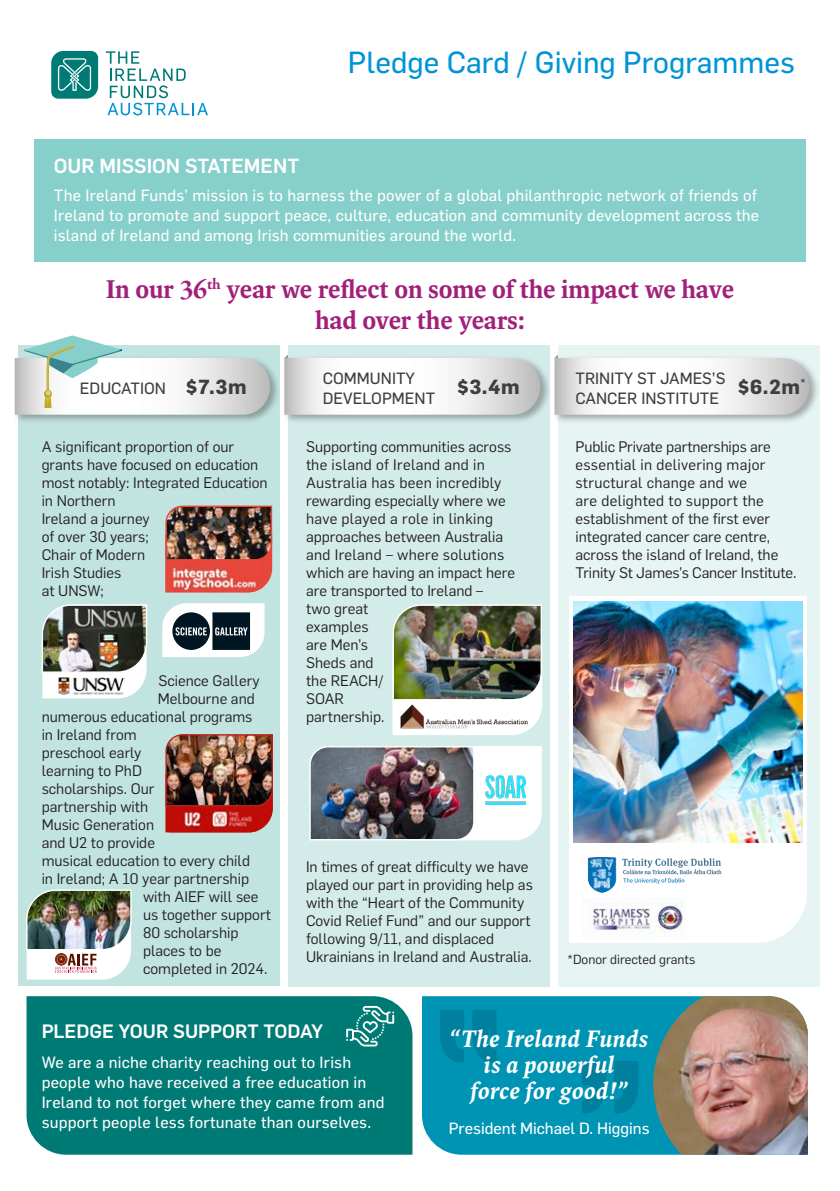
<style>
.page{position:relative;width:840px;height:1191px;background:#fff}
.page>*{position:absolute;margin:0;border:0;box-sizing:border-box;transform-origin:0 0}
.Intro_Para{font:30px "Flama Basic";color:#0094d7}
.Header_2__Intro{font:500 28px/31px "Spinoza OT";letter-spacing:-.01em;color:#a0207a;text-align:center}
.Timeline_INFO{font:italic 500 26px/26px "Spinoza OT";letter-spacing:.01em;color:#fff;text-align:center}
.Project_Name{font:500 20px "Flama";color:#fff}
.SubSubTitle_Caps{font:700 20px "Flama";color:#3e3e3f}
.Project_Name-2{font:500 19px "Flama";color:#fff}
.Intro_Para-2{font:16px/20px "Flama Basic";letter-spacing:.015em;color:#fff}
.Body{font:16px/20px "Flama Basic";color:#3e3e3f}
.Infographic_Heading{font:16px "Flama Basic";color:#fff}
.Project_Heading{font:15px/18px "Flama";color:#231f20}
.Body-2{font:13px "Flama";color:#231f20}
.s1{font-family:"Garamond Premr Pro";font-weight:700}
</style>
<div class="page">
<div style="left:19px;top:345px;width:261px;height:641px;background:#c2e4e1"></div>
<div style="left:288px;top:345px;width:261px;height:641px;background:#d3ecea"></div>
<div style="left:558px;top:345px;width:261px;height:641px;background:#e6f4f3"></div>
<div style="left:34px;top:139px;width:771px;height:123px;background:#86cfca"></div>
<svg style="left:51px;top:51px;width:47px;height:48px;background:#2c918c"></svg>
<svg style="left:106px;top:51px;width:102px;height:64px"></svg>
<div style="left:27px;top:996px;width:385px;height:158px;background:#007a75"></div>
<svg style="left:346px;top:1006px;width:48px;height:40px;background:#3a9894"></svg>
<div style="left:422px;top:996px;width:231px;height:158px;background:#0094b4"></div>
<img style="left:653px;top:996px;width:154px;height:158px">
<svg style="left:439px;top:1010px;width:57px;height:52px;background:#0085a5"></svg>
<svg style="left:581px;top:1060px;width:57px;height:53px;background:#0085a5"></svg>
<div style="left:13px;top:355px;width:267px;height:69px;background:#231f20;opacity:.35"></div>
<svg style="left:15px;top:335px;width:255px;height:80px"></svg>
<div style="left:282px;top:355px;width:268px;height:69px;background:#231f20;opacity:.35"></div>
<svg style="left:284px;top:354px;width:256px;height:61px;background:#e9ebeb"></svg>
<div style="left:552px;top:355px;width:267px;height:69px;background:#231f20;opacity:.35"></div>
<svg style="left:554px;top:355px;width:254px;height:60px"></svg>
<img style="left:165px;top:505px;width:108px;height:87px">
<img style="left:309px;top:746px;width:233px;height:95px">
<img style="left:165px;top:734px;width:108px;height:98px">
<svg style="left:162px;top:603px;width:102px;height:54px;background:#939da2"></svg>
<img style="left:392px;top:604px;width:150px;height:131px">
<img style="left:26px;top:889px;width:106px;height:90px">
<svg style="left:569px;top:596px;width:238px;height:347px;background:#f8fbfb"></svg>
<img style="left:584px;top:852px;width:144px;height:45px">
<img style="left:582px;top:899px;width:103px;height:39px">
<img style="left:573px;top:602px;width:228px;height:240px">
<img style="left:41px;top:604px;width:107px;height:94px">
<img style="left:59px;top:677px;width:65px;height:17px">
<p class="Intro_Para" style="left:348px;top:42px;width:448px">Pledge Card / Giving Programmes</p>
<p class="Project_Name" style="left:54px;top:151px;width:247px">OUR MISSION STATEMENT</p>
<p class="Intro_Para-2" style="left:54px;top:184px;width:706px">The Ireland Funds’ mission is to harness the power of a global philanthropic network of friends of<br>Ireland to promote and support peace, culture, education and community development across the island of Ireland and among Irish communities around the world.</p>
<p class="Header_2__Intro" style="left:106px;top:274px;width:629px">In our <span class="s1">36</span><sup>th</sup> year we reflect on some of the impact we have had over the years:</p>
<p class="Body" style="left:80px;top:377px;width:88px">EDUCATION</p>
<p class="Body" style="left:322px;top:367px;width:114px">COMMUNITY<br>DEVELOPMENT</p>
<p class="Body" style="left:575px;top:367px;width:151px">TRINITY ST JAMES’S<br>CANCER INSTITUTE</p>
<p class="SubSubTitle_Caps" style="left:737px;top:372px;width:69px">$6.2m<sup>*</sup></p>
<p class="SubSubTitle_Caps" style="left:186px;top:372px;width:62px">$7.3m</p>
<p class="SubSubTitle_Caps" style="left:457px;top:372px;width:64px">$3.4m</p>
<p class="Project_Heading" style="left:42px;top:436px;width:227px">A significant proportion of our grants have focused on education most notably: Integrated Education in Northern<br>Ireland a journey<br>of over 30 years;<br>Chair of Modern<br>Irish Studies<br>at UNSW;</p>
<p class="Project_Heading" style="left:158px;top:670px;width:103px">Science Gallery</p>
<p class="Project_Heading" style="left:158px;top:688px;width:98px">Melbourne and</p>
<p class="Project_Heading" style="left:42px;top:706px;width:212px">numerous educational programs</p>
<p class="Project_Heading" style="left:42px;top:724px;width:96px">in Ireland from</p>
<p class="Project_Heading" style="left:42px;top:742px;width:101px">preschool early</p>
<p class="Project_Heading" style="left:42px;top:760px;width:102px">learning to PhD</p>
<p class="Project_Heading" style="left:42px;top:778px;width:114px">scholarships. Our</p>
<p class="Project_Heading" style="left:42px;top:796px;width:108px">partnership with</p>
<p class="Project_Heading" style="left:42px;top:814px;width:114px">Music Generation</p>
<p class="Project_Heading" style="left:42px;top:832px;width:115px">and U2 to provide</p>
<p class="Project_Heading" style="left:42px;top:850px;width:210px">musical education to every child</p>
<p class="Project_Heading" style="left:42px;top:868px;width:209px">in Ireland; A 10 year partnership</p>
<p class="Project_Heading" style="left:143px;top:886px;width:117px">with AIEF will see</p>
<p class="Project_Heading" style="left:143px;top:904px;width:130px">us together support</p>
<p class="Project_Heading" style="left:143px;top:922px;width:97px">80 scholarship</p>
<p class="Project_Heading" style="left:143px;top:940px;width:80px">places to be</p>
<p class="Project_Heading" style="left:143px;top:958px;width:126px">completed in 2024.</p>
<p class="Project_Heading" style="left:306px;top:436px;width:210px">Supporting communities across the island of Ireland and in<br>Australia has been incredibly rewarding especially where we have played a role in linking approaches between Australia and Ireland – where solutions which are having an impact here are transported to Ireland –<br>two great<br>examples<br>are Men’s<br>Sheds and<br>the REACH/<br>SOAR<br>partnership.</p>
<p class="Project_Heading" style="left:306px;top:856px;width:228px">In times of great difficulty we have played our part in providing help as with the “Heart of the Community Covid Relief Fund” and our support following 9/11, and displaced Ukrainians in Ireland and Australia.</p>
<p class="Project_Heading" style="left:575px;top:436px;width:222px">Public Private partnerships are essential in delivering major structural change and we<br>are delighted to support the establishment of the first ever integrated cancer care centre, across the island of Ireland, the<br>Trinity St James’s Cancer Institute.</p>
<p class="Body-2" style="left:567px;top:950px;width:129px">*Donor directed grants</p>
<p class="Project_Name-2" style="left:42px;top:1017px;width:283px">PLEDGE YOUR SUPPORT TODAY</p>
<p class="Intro_Para-2" style="left:42px;top:1051px;width:344px">We are a niche charity reaching out to Irish people who have received a free education in Ireland to not forget where they came from and support people less fortunate than ourselves.</p>
<p class="Timeline_INFO" style="left:449px;top:1026px;width:200px">“The Ireland Funds is a powerful<br>force for good!”</p>
<p class="Infographic_Heading" style="left:448px;top:1117px;width:202px">President Michael D. Higgins</p>
</div>
